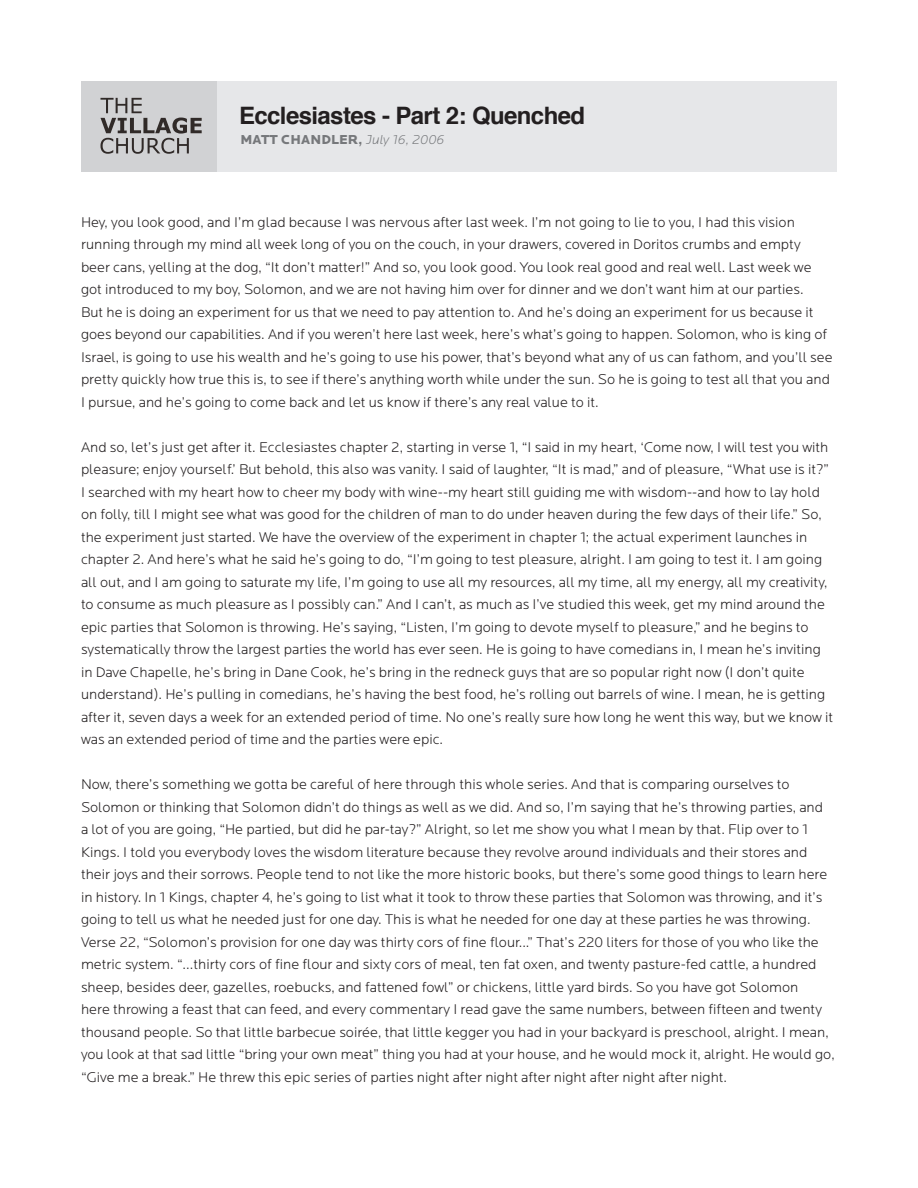
<style>
.page{position:relative;width:918px;height:1188px;background:#fff}
.page>*{position:absolute;margin:0;border:0;box-sizing:border-box;transform-origin:0 0}
.t1{font:700 24px "Helvetica";letter-spacing:-.025em;color:#231f20}
.t2{font:300 14.7px/22.5px "Locator";color:#231f20}
.t3{font:900 13.5px "Locator";letter-spacing:.01em;color:#76787b}
.s1{font-weight:700}
.s2{font-weight:300;font-style:italic}
</style>
<div class="page">
<div style="left:81px;top:81px;width:756px;height:90px;background:#e6e7e9"></div>
<div style="left:81px;top:81px;width:135px;height:90px;background:#d1d2d4"></div>
<svg style="left:100px;top:98px;width:102px;height:56px"></svg>
<p class="t1" style="left:239px;top:96px;width:348px">Ecclesiastes - Part 2: Quenched</p>
<p class="t3" style="left:240px;top:131px;width:205px">MATT CHANDLER<span class="s1">,</span> <span class="s2">July 16, 2006</span></p>
<p class="t2" style="left:81px;top:211px;width:753px">Hey, you look good, and I’m glad because I was nervous after last week. I’m not going to lie to you, I had this vision running through my mind all week long of you on the couch, in your drawers, covered in Doritos crumbs and empty beer cans, yelling at the dog, “It don’t matter!” And so, you look good. You look real good and real well. Last week we got introduced to my boy, Solomon, and we are not having him over for dinner and we don’t want him at our parties.<br>But he is doing an experiment for us that we need to pay attention to. And he’s doing an experiment for us because it goes beyond our capabilities. And if you weren’t here last week, here’s what’s going to happen. Solomon, who is king of Israel, is going to use his wealth and he’s going to use his power, that’s beyond what any of us can fathom, and you’ll see pretty quickly how true this is, to see if there’s anything worth while under the sun. So he is going to test all that you and I pursue, and he’s going to come back and let us know if there’s any real value to it.</p>
<p class="t2" style="left:81px;top:436px;width:754px">And so, let’s just get after it. Ecclesiastes chapter 2, starting in verse 1, “I said in my heart, ‘Come now, I will test you with pleasure; enjoy yourself.’ But behold, this also was vanity. I said of laughter, “It is mad,” and of pleasure, “What use is it?” I searched with my heart how to cheer my body with wine--my heart still guiding me with wisdom--and how to lay hold on folly, till I might see what was good for the children of man to do under heaven during the few days of their life.” So, the experiment just started. We have the overview of the experiment in chapter 1; the actual experiment launches in chapter 2. And here’s what he said he’s going to do, “I’m going to test pleasure, alright. I am going to test it. I am going all out, and I am going to saturate my life, I’m going to use all my resources, all my time, all my energy, all my creativity, to consume as much pleasure as I possibly can.” And I can’t, as much as I’ve studied this week, get my mind around the epic parties that Solomon is throwing. He’s saying, “Listen, I’m going to devote myself to pleasure,” and he begins to systematically throw the largest parties the world has ever seen. He is going to have comedians in, I mean he’s inviting in Dave Chapelle, he’s bring in Dane Cook, he’s bring in the redneck guys that are so popular right now (I don’t quite understand). He’s pulling in comedians, he’s having the best food, he’s rolling out barrels of wine. I mean, he is getting after it, seven days a week for an extended period of time. No one’s really sure how long he went this way, but we know it was an extended period of time and the parties were epic.</p>
<p class="t2" style="left:81px;top:774px;width:755px">Now, there’s something we gotta be careful of here through this whole series. And that is comparing ourselves to Solomon or thinking that Solomon didn’t do things as well as we did. And so, I’m saying that he’s throwing parties, and<br>a lot of you are going, “He partied, but did he par-tay?” Alright, so let me show you what I mean by that. Flip over to 1<br>Kings. I told you everybody loves the wisdom literature because they revolve around individuals and their stores and their joys and their sorrows. People tend to not like the more historic books, but there’s some good things to learn here in history. In 1 Kings, chapter 4, he’s going to list what it took to throw these parties that Solomon was throwing, and it’s going to tell us what he needed just for one day. This is what he needed for one day at these parties he was throwing.<br>Verse 22, “Solomon’s provision for one day was thirty cors of fine flour...” That’s 220 liters for those of you who like the metric system. “...thirty cors of fine flour and sixty cors of meal, ten fat oxen, and twenty pasture-fed cattle, a hundred sheep, besides deer, gazelles, roebucks, and fattened fowl” or chickens, little yard birds. So you have got Solomon<br>here throwing a feast that can feed, and every commentary I read gave the same numbers, between fifteen and twenty thousand people. So that little barbecue soirée, that little kegger you had in your backyard is preschool, alright. I mean, you look at that sad little “bring your own meat” thing you had at your house, and he would mock it, alright. He would go, “Give me a break.” He threw this epic series of parties night after night after night after night after night.</p>
</div>
